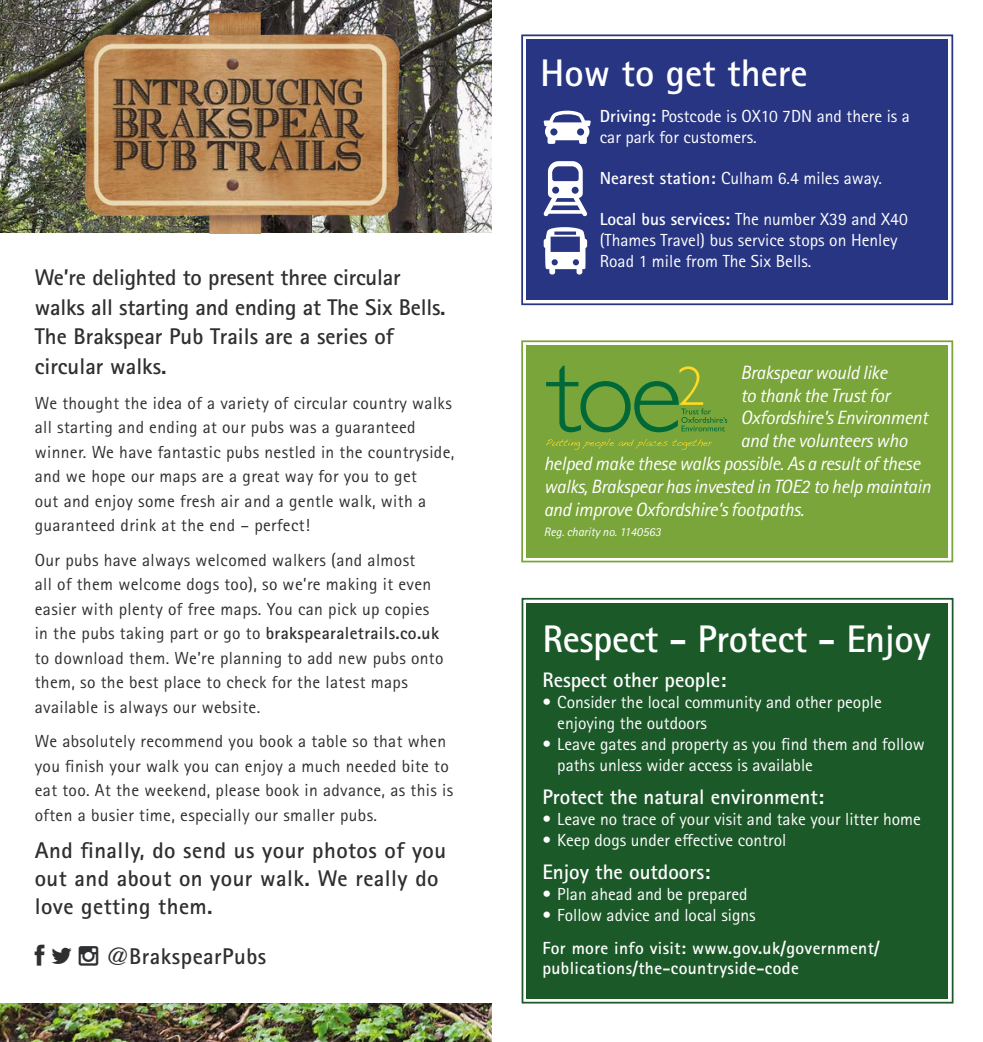
<style>
.page{position:relative;width:983px;height:1042px;background:#fff}
.page>*{position:absolute;margin:0;border:0;box-sizing:border-box;transform-origin:0 0}
.t1{font:700 38.5px "Rotis Sans Serif Std";letter-spacing:-.01em;color:#fff}
.t2{font:700 22.75px/29.8px "Rotis Sans Serif Std";color:#2e2f30}
.t3{font:700 22.75px/28px "Rotis Sans Serif Std";letter-spacing:.02em;color:#2e2f30}
.t4{font:700 21px "Rotis Sans Serif Std";color:#fff}
.t5{font:italic 19.25px "Rotis Sans Serif Std";letter-spacing:-.02em;color:#fff}
.t6{font:17.5px/24.5px "Rotis Sans Serif Std";letter-spacing:.02em;color:#2e2f30}
.t7{font:17.5px/21px "Rotis Sans Serif Std";color:#fff}
.t8{font:700 17.5px/20.1px "Rotis Sans Serif Std";letter-spacing:.02em;color:#fff}
.t9{font:italic 12.25px "Rotis Sans Serif Std";color:#fff}
.s1{font-weight:700}
.s2{font-weight:800}
</style>
<div class="page">
<img style="left:0;top:0;width:491px;height:1042px">
<div style="left:521px;top:34px;width:431px;height:271px;border:2px solid #283583"></div>
<div style="left:526px;top:39px;width:421px;height:261px;background:#283583"></div>
<div style="left:0;top:233px;width:491px;height:769px;background:#fff"></div>
<div style="left:526px;top:603px;width:421px;height:395px;background:#1c5929"></div>
<svg style="left:543px;top:110px;width:47px;height:34px"></svg>
<svg style="left:543px;top:227px;width:44px;height:48px"></svg>
<svg style="left:543px;top:161px;width:44px;height:55px"></svg>
<div style="left:521px;top:598px;width:432px;height:405px;border:2px solid #1c5929"></div>
<img style="left:0;top:11px;width:448px;height:222px">
<div style="left:526px;top:345px;width:421px;height:213px;background:#7aa53b"></div>
<div style="left:521px;top:340px;width:431px;height:222px;border:2px solid #7aa53b"></div>
<svg style="left:546px;top:366px;width:181px;height:66px"></svg>
<svg style="left:546px;top:439px;width:166px;height:11px"></svg>
<h2 class="t2" style="left:35px;top:262px;width:412px">We’re delighted to present three circular walks all starting and ending at The Six Bells.<br>The Brakspear Pub Trails are a series of circular walks.</h2>
<p class="t6" style="left:35px;top:390px;width:421px">We thought the idea of a variety of circular country walks all starting and ending at our pubs was a guaranteed winner. We have fantastic pubs nestled in the countryside, and we hope our maps are a great way for you to get<br>out and enjoy some fresh air and a gentle walk, with a guaranteed drink at the end – perfect!</p>
<p class="t6" style="left:35px;top:547px;width:410px">Our pubs have always welcomed walkers (and almost<br>all of them welcome dogs too), so we’re making it even easier with plenty of free maps. You can pick up copies in the pubs taking part or go to <span class="s1">brakspearaletrails.co.uk </span>to download them. We’re planning to add new pubs onto them, so the best place to check for the latest maps available is always our website.</p>
<p class="t6" style="left:35px;top:729px;width:420px">We absolutely recommend you book a table so that when you finish your walk you can enjoy a much needed bite to eat too. At the weekend, please book in advance, as this is often a busier time, especially our smaller pubs.</p>
<h2 class="t3" style="left:35px;top:836px;width:413px">And finally, do send us your photos of you out and about on your walk. We really do love getting them.</h2>
<h2 class="t3" style="left:106px;top:942px;width:162px"><span class="s2">@</span>BrakspearPubs</h2>
<h1 class="t1" style="left:540px;top:49px;width:269px">How to get there</h1>
<p class="t7" style="left:599px;top:106px;width:312px"><span class="s1">Driving:</span> Postcode is OX10 7DN and there is a car park for customers.</p>
<p class="t7" style="left:599px;top:168px;width:283px"><span class="s1">Nearest station:</span> Culham 6.4 miles away.</p>
<p class="t7" style="left:599px;top:208px;width:309px"><span class="s1">Local bus services:</span> The number X39 and X40 (Thames Travel) bus service stops on Henley<br>Road 1 mile from The Six Bells.</p>
<p class="t5" style="left:740px;top:361px;width:148px">Brakspear would like</p>
<p class="t5" style="left:740px;top:384px;width:151px">to thank the Trust for</p>
<p class="t5" style="left:740px;top:407px;width:189px">Oxfordshire’s Environment</p>
<p class="t5" style="left:740px;top:429px;width:168px">and the volunteers who</p>
<p class="t5" style="left:543px;top:452px;width:378px">helped make these walks possible. As a result of these</p>
<p class="t5" style="left:543px;top:475px;width:388px">walks, Brakspear has invested in TOE2 to help maintain</p>
<p class="t5" style="left:543px;top:498px;width:262px">and improve Oxfordshire’s footpaths.</p>
<p class="t9" style="left:543px;top:524px;width:119px">Reg. charity no. 1140563</p>
<h1 class="t1" style="left:542px;top:614px;width:389px">Respect - Protect - Enjoy</h1>
<p class="t4" style="left:542px;top:666px;width:185px">Respect other people:</p>
<p class="t7" style="left:557px;top:691px;width:326px;text-indent:-15px">• Consider the local community and other people enjoying the outdoors</p>
<p class="t7" style="left:557px;top:733px;width:369px;text-indent:-15px">• Leave gates and property as you find them and follow paths unless wider access is available</p>
<p class="t4" style="left:542px;top:783px;width:283px">Protect the natural environment:</p>
<p class="t7" style="left:542px;top:809px;width:380px">• Leave no trace of your visit and take your litter home</p>
<p class="t7" style="left:542px;top:830px;width:245px">• Keep dogs under effective control</p>
<p class="t4" style="left:542px;top:859px;width:169px">Enjoy the outdoors:</p>
<p class="t7" style="left:542px;top:884px;width:207px">• Plan ahead and be prepared</p>
<p class="t7" style="left:542px;top:905px;width:215px">• Follow advice and local signs</p>
<p class="t8" style="left:542px;top:937px;width:339px">For more info visit: www.gov.uk/government/ publications/the-countryside-code</p>
</div>
